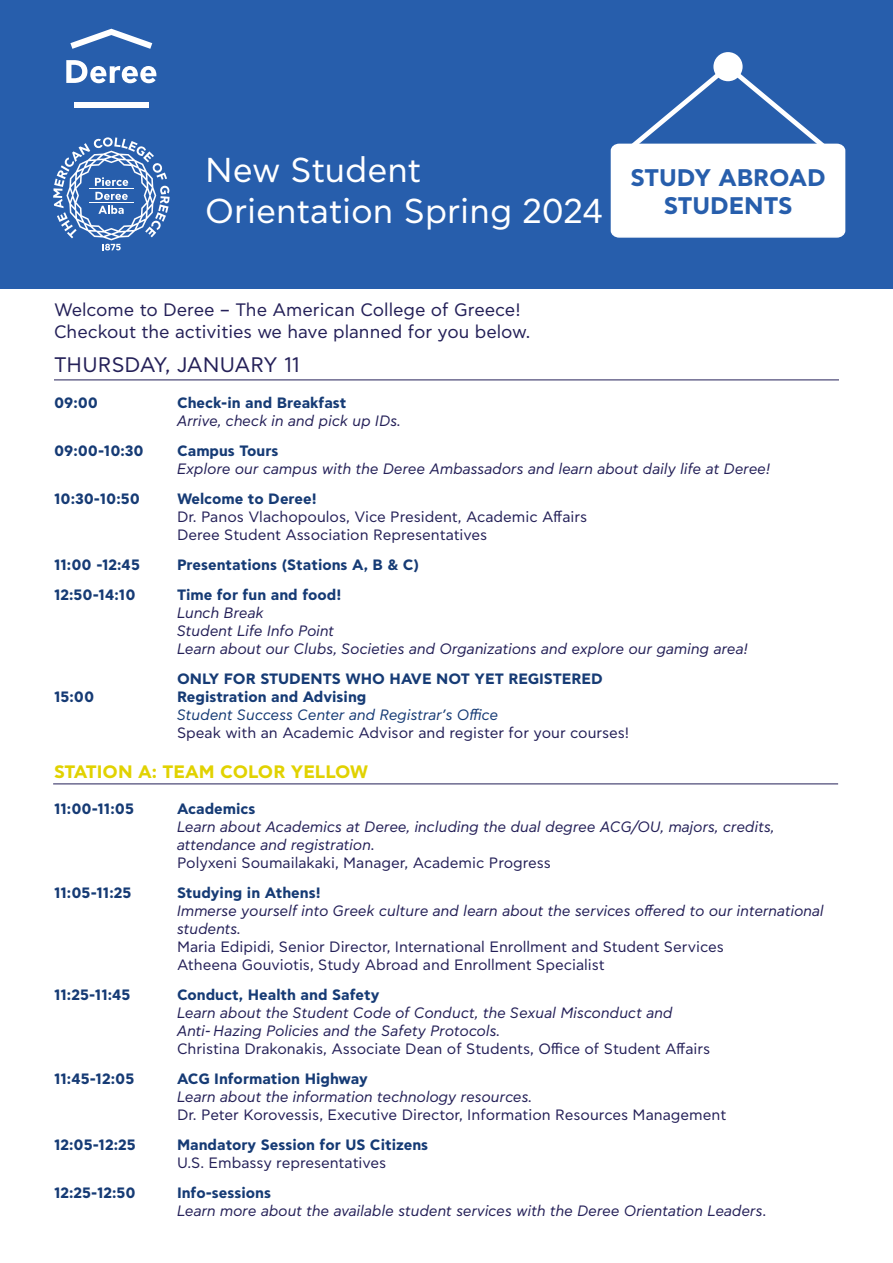
<style>
.page{position:relative;width:893px;height:1263px;background:#fff}
.page>*{position:absolute;margin:0;border:0;box-sizing:border-box;transform-origin:0 0}
.t1{font:34.5px "CF Asty Std";color:#fff}
.t2{font:700 24px "CF Asty Std";color:#275eac}
.t3{font:21px "CF Asty Std";color:#242058}
.t4{font:18px "CF Asty Std";color:#242058}
.t5{font:700 18px "CF Asty Std";color:#e1d201}
.t6{font:italic 15px "CF Asty Std";color:#242058}
.t7{font:15px "CF Asty Std";color:#242058}
.t8{font:700 15px "CF Asty Std";color:#163b75}
.t9{font:italic 15px/18px "CF Asty Std";color:#163b75}
.s1{font-weight:700;font-style:normal}
.s2{font-style:normal}
</style>
<div class="page">
<div style="left:0;top:0;width:893px;height:288px;background:#275eac"></div>
<svg style="left:53px;top:137px;width:117px;height:113px"></svg>
<hr style="left:89px;top:189px;width:45px;height:1px;background:#fff">
<hr style="left:89px;top:202px;width:45px;height:1px;background:#fff">
<svg style="left:66px;top:60px;width:90px;height:23px"></svg>
<svg style="left:70px;top:29px;width:82px;height:20px"></svg>
<div style="left:74px;top:102px;width:75px;height:6px;background:#fff"></div>
<svg style="left:610px;top:70px;width:236px;height:168px"></svg>
<div style="left:716px;top:54px;width:24px;height:25px;background:#fff;border-radius:50%"></div>
<div style="left:713px;top:52px;width:30px;height:29px;border:4px solid #fff;border-radius:50%"></div>
<hr style="left:54px;top:379px;width:785px;height:1px;background:#242058">
<hr style="left:53px;top:783px;width:785px;height:1px;background:#242058">
<p class="t1" style="left:205px;top:151px;width:217px">New Student</p>
<p class="t1" style="left:205px;top:192px;width:400px">Orientation Spring 2024</p>
<p class="t2" style="left:631px;top:163px;width:197px">STUDY ABROAD</p>
<p class="t2" style="left:664px;top:192px;width:130px">STUDENTS</p>
<p class="t4" style="left:54px;top:300px;width:468px">Welcome to Deree – The American College of Greece!</p>
<p class="t4" style="left:54px;top:322px;width:478px">Checkout the activities we have planned for you below.</p>
<p class="t3" style="left:54px;top:353px;width:248px">THURSDAY, JANUARY 11</p>
<p class="t8" style="left:54px;top:394px;width:46px">09:00</p>
<p class="t8" style="left:177px;top:394px;width:171px">Check-in and Breakfast</p>
<p class="t6" style="left:177px;top:412px;width:225px">Arrive, check in and pick up IDs.</p>
<p class="t8" style="left:54px;top:442px;width:91px">09:00-10:30</p>
<p class="t8" style="left:177px;top:442px;width:103px">Campus Tours</p>
<p class="t6" style="left:177px;top:460px;width:595px">Explore our campus with the Deree Ambassadors and learn about daily life at Deree!</p>
<p class="t8" style="left:54px;top:490px;width:88px">10:30-10:50</p>
<p class="t8" style="left:177px;top:490px;width:141px">Welcome to Deree!</p>
<p class="t7" style="left:177px;top:509px;width:412px">Dr. Panos Vlachopoulos, Vice President, Academic Affairs</p>
<p class="t7" style="left:177px;top:527px;width:312px">Deree Student Association Representatives</p>
<p class="t8" style="left:54px;top:556px;width:88px">11:00 -12:45</p>
<p class="t8" style="left:177px;top:556px;width:244px">Presentations (Stations A, B &amp; C)</p>
<p class="t8" style="left:54px;top:586px;width:83px">12:50-14:10</p>
<p class="t8" style="left:177px;top:586px;width:166px">Time for fun and food!</p>
<p class="t6" style="left:177px;top:605px;width:88px">Lunch Break</p>
<p class="t6" style="left:177px;top:623px;width:159px">Student Life Info Point</p>
<p class="t6" style="left:177px;top:641px;width:572px">Learn about our Clubs, Societies and Organizations and explore our gaming area!</p>
<p class="t8" style="left:177px;top:670px;width:427px">ONLY FOR STUDENTS WHO HAVE NOT YET REGISTERED</p>
<p class="t8" style="left:54px;top:688px;width:42px">15:00</p>
<p class="t9" style="left:177px;top:688px;width:323px"><span class="s1">Registration and Advising<br></span>Student Success Center and Registrar’s Office</p>
<p class="t7" style="left:177px;top:725px;width:454px">Speak with an Academic Advisor and register for your courses!</p>
<p class="t5" style="left:54px;top:761px;width:316px">STATION A: TEAM COLOR YELLOW</p>
<p class="t8" style="left:54px;top:800px;width:82px">11:00-11:05</p>
<p class="t8" style="left:177px;top:800px;width:80px">Academics</p>
<p class="t6" style="left:177px;top:818px;width:599px">Learn about Academics at Deree, including the dual degree ACG/OU, majors, credits,</p>
<p class="t6" style="left:177px;top:836px;width:199px">attendance and registration.</p>
<p class="t7" style="left:177px;top:854px;width:375px">Polyxeni Soumailakaki, Manager, Academic Progress</p>
<p class="t8" style="left:54px;top:884px;width:79px">11:05-11:25</p>
<p class="t8" style="left:177px;top:884px;width:145px">Studying in Athens!</p>
<p class="t6" style="left:177px;top:902px;width:648px">Immerse yourself into Greek culture and learn about the services offered to our international</p>
<p class="t6" style="left:177px;top:920px;width:66px">students.</p>
<p class="t7" style="left:177px;top:938px;width:548px">Maria Edipidi, Senior Director, International Enrollment and Student Services</p>
<p class="t7" style="left:177px;top:956px;width:429px">Atheena Gouviotis, Study Abroad and Enrollment Specialist</p>
<p class="t8" style="left:54px;top:986px;width:78px">11:25-11:45</p>
<p class="t8" style="left:177px;top:986px;width:204px">Conduct, Health and Safety</p>
<p class="t6" style="left:177px;top:1004px;width:497px">Learn about the Student Code of Conduct, the Sexual Misconduct and</p>
<p class="t6" style="left:177px;top:1022px;width:325px">Anti-Hazing Policies and the Safety Protocols.</p>
<p class="t7" style="left:177px;top:1040px;width:535px">Christina Drakonakis, Associate Dean of Students, Office of Student Affairs</p>
<p class="t8" style="left:54px;top:1070px;width:82px">11:45-12:05</p>
<p class="t8" style="left:177px;top:1070px;width:192px">ACG Information Highway</p>
<p class="t6" style="left:177px;top:1088px;width:357px">Learn about the information technology resources.</p>
<p class="t7" style="left:177px;top:1106px;width:551px">Dr. Peter Korovessis, Executive Director, Information Resources Management</p>
<p class="t8" style="left:54px;top:1136px;width:83px">12:05-12:25</p>
<p class="t8" style="left:177px;top:1136px;width:253px">Mandatory Session for US Citizens</p>
<p class="t7" style="left:177px;top:1154px;width:211px">U.S. Embassy representatives</p>
<p class="t8" style="left:54px;top:1184px;width:83px">12:25-12:50</p>
<p class="t8" style="left:177px;top:1184px;width:96px">Info-sessions</p>
<p class="t6" style="left:177px;top:1202px;width:591px">Learn more about the available student services with the Deree Orientation Leaders<span class="s2">.</span></p>
</div>
